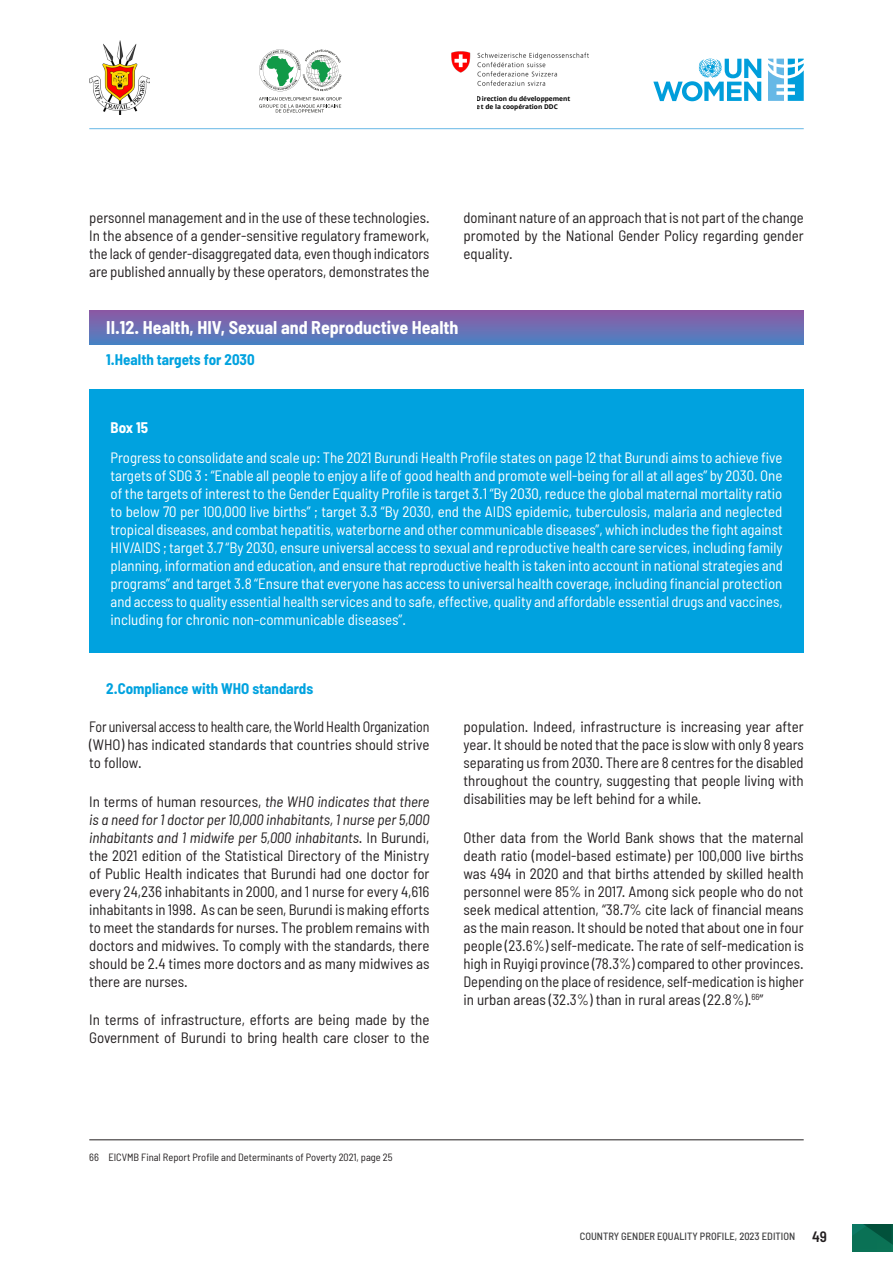
<style>
.page{position:relative;width:893px;height:1263px;background:#fff}
.page>*{position:absolute;margin:0;border:0;box-sizing:border-box;transform-origin:0 0}
.TABLE_HEADER_2{font:700 semi-condensed 18px "Barlow";color:#fff}
.t1{font:semi-condensed 15px/18px "Barlow";color:#231f20;text-align:justify}
.t2{font:semi-condensed 15px/18px "Barlow";color:#fff;text-align:justify}
.t3{font:semi-condensed 15px/18px "Barlow";color:#231f20;text-align:justify;scale:.93 1}
.t4{font:700 semi-condensed 15px "Barlow";color:#00a2df}
.t5{font:700 semi-condensed 15px "Barlow";color:#fff}
.FOOTNOTE{font:semi-condensed 10.5px "Barlow";color:#231f20}
.t6{font:500 semi-condensed 10.5px "Barlow";color:#414142}
.t7{font:700 6.6px/8.7px "Open Sans";color:#000}
.s1{font-style:italic}
.s2{font-weight:600;font-size:15px;color:#231f20}
</style>
<div class="page">
<svg style="left:853px;top:1224px;width:40px;height:27px"></svg>
<hr style="left:89px;top:128px;width:715px;height:1px;background:#66b8e6">
<img style="left:451px;top:51px;width:138px;height:35px">
<svg style="left:259px;top:97px;width:83px;height:16px"></svg>
<svg style="left:259px;top:49px;width:83px;height:42px"></svg>
<img style="left:89px;top:41px;width:60px;height:74px">
<svg style="left:653px;top:58px;width:108px;height:43px"></svg>
<svg style="left:768px;top:59px;width:36px;height:42px"></svg>
<div style="left:89px;top:311px;width:715px;height:34px;background:linear-gradient(to bottom,#8d5aa4,#4b82c3)"></div>
<div style="left:89px;top:389px;width:715px;height:264px;background:#00a2df"></div>
<hr style="left:89px;top:1139px;width:715px;height:1px;background:#231f20">
<p class="t7" style="left:477px;top:94px;width:95px">Direction du développement et de la coopération DDC</p>
<p class="t1" style="left:89px;top:209px;width:342px">personnel management and in the use of these technologies.<br>In the absence of a gender-sensitive regulatory framework, the lack of gender-disaggregated data, even though indicators are published annually by these operators, demonstrates the</p>
<p class="t1" style="left:463px;top:209px;width:342px">dominant nature of an approach that is not part of the change promoted by the National Gender Policy regarding gender equality.</p>
<p class="TABLE_HEADER_2" style="left:106px;top:317px;width:354px">II.12. Health, HIV, Sexual and Reproductive Health</p>
<p class="t4" style="left:106px;top:350px;width:150px">1.Health targets for 2030</p>
<p class="t5" style="left:111px;top:419px;width:39px">Box 15</p>
<p class="t2" style="left:111px;top:449px;width:674px">Progress to consolidate and scale up: The 2021 Burundi Health Profile states on page 12 that Burundi aims to achieve five targets of SDG 3 : “Enable all people to enjoy a life of good health and promote well-being for all at all ages” by 2030. One of the targets of interest to the Gender Equality Profile is target 3.1 “By 2030, reduce the global maternal mortality ratio to below 70 per 100,000 live births” ; target 3.3 “By 2030, end the AIDS epidemic, tuberculosis, malaria and neglected tropical diseases, and combat hepatitis, waterborne and other communicable diseases”, which includes the fight against HIV/AIDS ; target 3.7 “By 2030, ensure universal access to sexual and reproductive health care services, including family planning, information and education, and ensure that reproductive health is taken into account in national strategies and programs” and target 3.8 “Ensure that everyone has access to universal health coverage, including financial protection and access to quality essential health services and to safe, effective, quality and affordable essential drugs and vaccines, including for chronic non-communicable diseases”.</p>
<p class="t4" style="left:106px;top:679px;width:208px">2.Compliance with WHO standards</p>
<p class="t3" style="left:89px;top:718px;width:367px">For universal access to health care, the World Health Organization (WHO) has indicated standards that countries should strive to follow.</p>
<p class="t1" style="left:89px;top:792px;width:342px">In terms of human resources, <span class="s1">the WHO indicates that there is a need for 1 doctor per 10,000 inhabitants, 1 nurse per 5,000 inhabitants and 1 midwife per 5,000 inhabitants</span>. In Burundi, the 2021 edition of the Statistical Directory of the Ministry of Public Health indicates that Burundi had one doctor for every 24,236 inhabitants in 2000, and 1 nurse for every 4,616 inhabitants in 1998. As can be seen, Burundi is making efforts to meet the standards for nurses. The problem remains with doctors and midwives. To comply with the standards, there should be 2.4 times more doctors and as many midwives as there are nurses.</p>
<p class="t1" style="left:89px;top:1010px;width:342px">In terms of infrastructure, efforts are being made by the<br>Government of Burundi to bring health care closer to the</p>
<p class="t1" style="left:463px;top:718px;width:342px">population. Indeed, infrastructure is increasing year after year. It should be noted that the pace is slow with only 8 years separating us from 2030. There are 8 centres for the disabled throughout the country, suggesting that people living with disabilities may be left behind for a while.</p>
<p class="t1" style="left:463px;top:828px;width:342px">Other data from the World Bank shows that the maternal death ratio (model-based estimate) per 100,000 live births was 494 in 2020 and that births attended by skilled health personnel were 85% in 2017. Among sick people who do not seek medical attention, “38.7% cite lack of financial means as the main reason. It should be noted that about one in four people (23.6%) self-medicate. The rate of self-medication is high in Ruyigi province (78.3%) compared to other provinces.<br>Depending on the place of residence, self-medication is higher in urban areas (32.3%) than in rural areas (22.8%).<sup>66</sup>”</p>
<p class="FOOTNOTE" style="left:89px;top:1150px;width:305px">66 EICVMB Final Report Profile and Determinants of Poverty 2021, page 25</p>
<p class="t6" style="left:580px;top:1230px;width:249px">COUNTRY GENDER EQUALITY PROFILE, 2023 EDITION <span class="s2">49</span></p>
</div>
